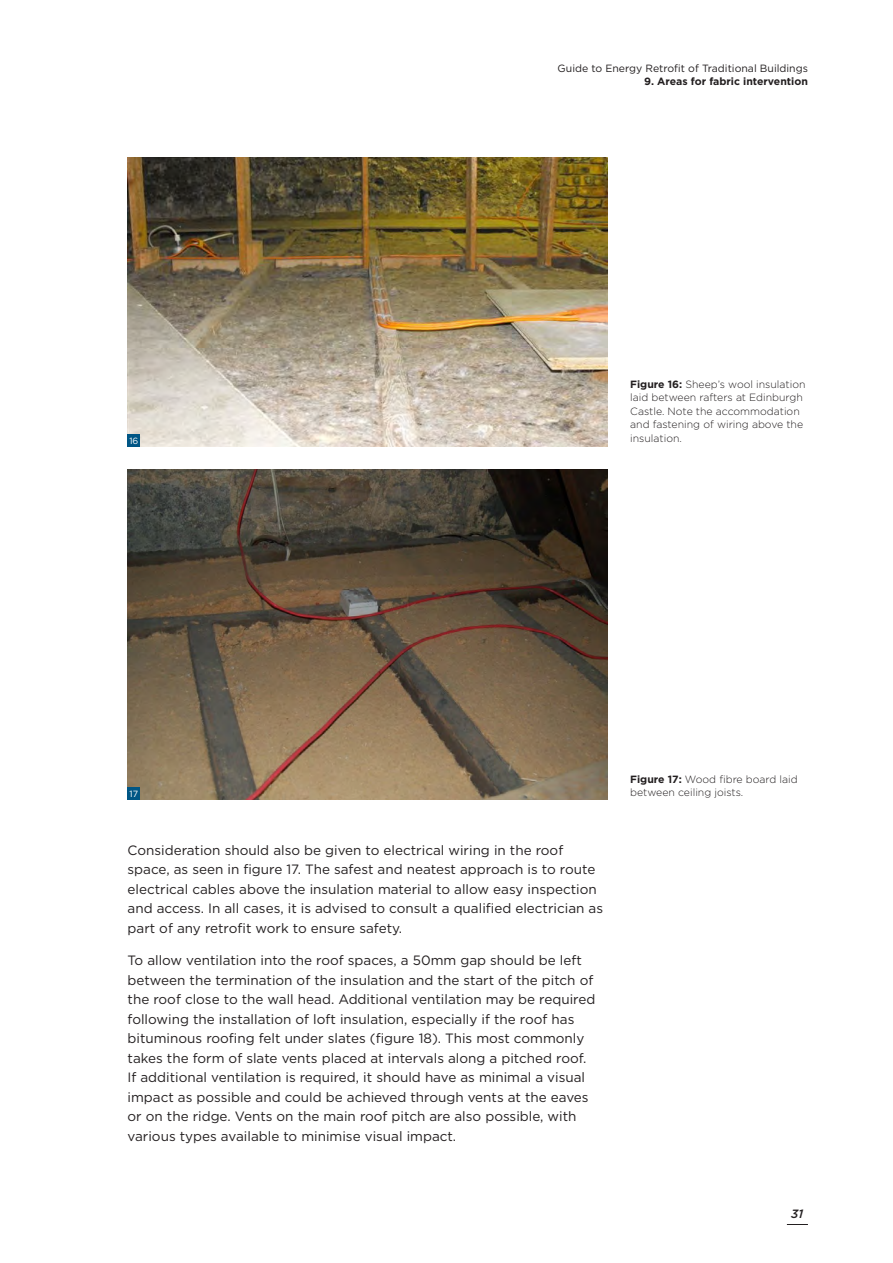
<style>
.page{position:relative;width:893px;height:1263px;background:#fff}
.page>*{position:absolute;margin:0;border:0;box-sizing:border-box;transform-origin:0 0}
.t1{font:13.5px/19.5px "Gotham";color:#231f20}
.t2{font:italic 500 12px "Gotham";color:#231f20}
.t3{font:300 10.5px/13.5px "Gotham";color:#231f20}
.t4{font:10.5px "Gotham";color:#231f20}
.t5{font:700 10.5px "Gotham";color:#231f20}
.t6{font:9px "Gotham";color:#fff}
.s1{font-weight:700}
</style>
<div class="page">
<svg style="left:787px;top:1224px;width:21px;height:1px"></svg>
<img style="left:128px;top:157px;width:479px;height:289px">
<div style="left:128px;top:434px;width:12px;height:12px;background:#005685"></div>
<img style="left:128px;top:470px;width:479px;height:329px">
<div style="left:128px;top:787px;width:12px;height:12px;background:#005685"></div>
<p class="t6" style="left:129px;top:435px;width:11px">16</p>
<p class="t4" style="left:558px;top:62px;width:252px">Guide to Energy Retrofit of Traditional Buildings</p>
<p class="t5" style="left:644px;top:74px;width:165px">9. Areas for fabric intervention</p>
<p class="t3" style="left:630px;top:377px;width:177px"><span class="s1">Figure 16:</span> Sheep’s wool insulation laid between rafters at Edinburgh<br>Castle. Note the accommodation and fastening of wiring above the insulation.</p>
<p class="t3" style="left:630px;top:772px;width:169px"><span class="s1">Figure 17:</span> Wood fibre board laid</p>
<p class="t6" style="left:130px;top:788px;width:10px">17</p>
<p class="t3" style="left:630px;top:786px;width:115px">between ceiling joists.</p>
<p class="t1" style="left:128px;top:840px;width:477px">Consideration should also be given to electrical wiring in the roof space, as seen in figure 17. The safest and neatest approach is to route electrical cables above the insulation material to allow easy inspection and access. In all cases, it is advised to consult a qualified electrician as part of any retrofit work to ensure safety.</p>
<p class="t1" style="left:128px;top:950px;width:469px">To allow ventilation into the roof spaces, a 50mm gap should be left between the termination of the insulation and the start of the pitch of the roof close to the wall head. Additional ventilation may be required following the installation of loft insulation, especially if the roof has bituminous roofing felt under slates (figure 18). This most commonly takes the form of slate vents placed at intervals along a pitched roof.<br>If additional ventilation is required, it should have as minimal a visual impact as possible and could be achieved through vents at the eaves or on the ridge. Vents on the main roof pitch are also possible, with various types available to minimise visual impact.</p>
<p class="t2" style="left:791px;top:1206px;width:14px">31</p>
</div>
